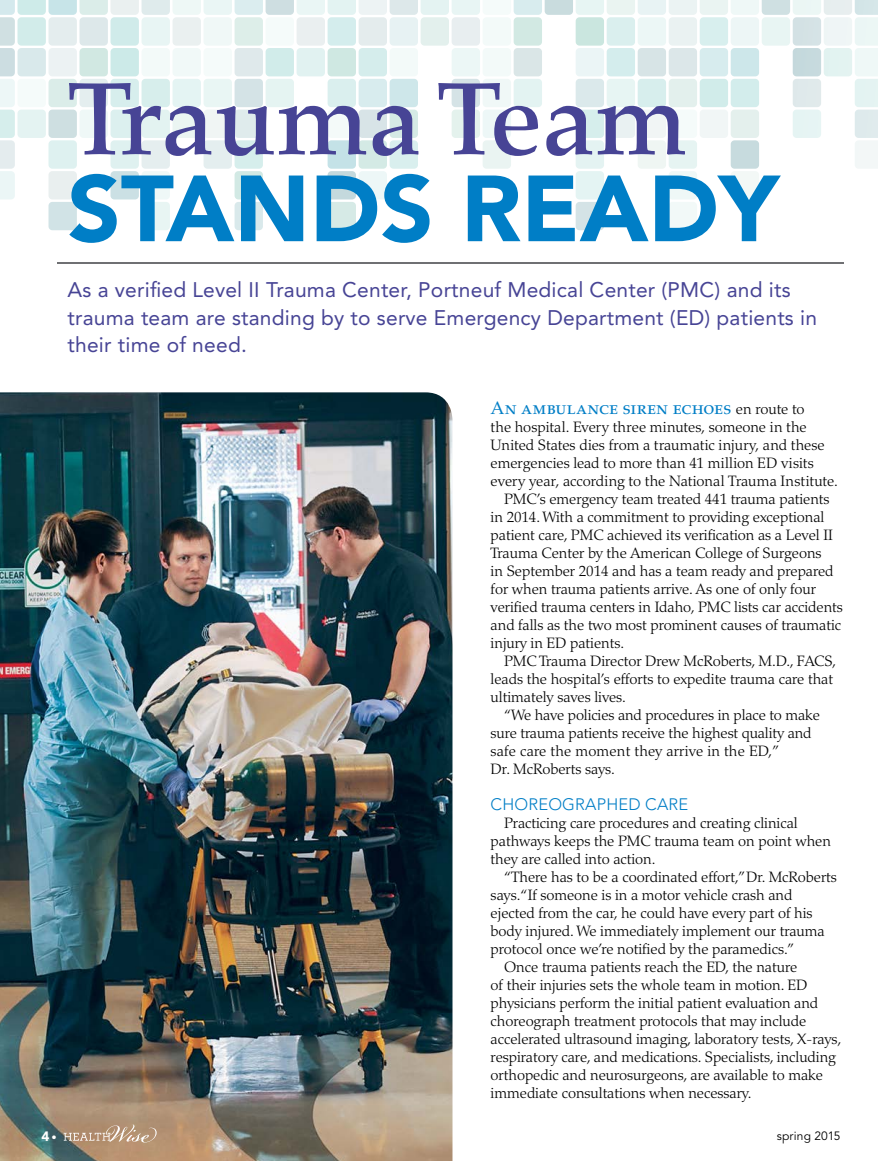
<style>
.page{position:relative;width:878px;height:1161px;background:#fff}
.page>*{position:absolute;margin:0;border:0;box-sizing:border-box;transform-origin:0 0}
.t1{font:500 102.45px "Palatino";letter-spacing:-.005em;color:#474495}
.t2{font:900 92.7px "Avenir";color:#007ec6}
.t3{font:21px/27.6px "Avenir";letter-spacing:.01em;color:#474495}
.t4{font:18px "Palatino SC";letter-spacing:.01em;color:#007ec6}
.t5{font:300 16.5px "Avenir";letter-spacing:.01em;color:#007ec6}
.t6{font:300 15px/18px "Palatino";letter-spacing:-.005em;color:#000}
.t7{font:900 13.5px "Avenir";color:#fff}
.t8{font:12px "Avenir";letter-spacing:.015em;color:#000}
.s1{font-family:"Palatino";font-weight:300;font-size:15px;color:#000}
.s2{font-size:10.5px}
</style>
<div class="page">
<svg style="left:0;top:0;width:878px;height:230px"></svg>
<img style="left:0;top:392px;width:452px;height:769px">
<hr style="left:57px;top:262px;width:786px;height:1px;background:#6f7073">
<svg style="left:64px;top:1125px;width:93px;height:18px;background:#bb9f85"></svg>
<h1 class="t1" style="left:68px;top:59px;width:621px">Trauma Team</h1>
<h2 class="t2" style="left:68px;top:153px;width:713px">STANDS READY</h2>
<h3 class="t3" style="left:68px;top:276px;width:751px">As a verified Level II Trauma Center, Portneuf Medical Center (PMC) and its trauma team are standing by to serve Emergency Department (ED) patients in their time of need.</h3>
<p class="t4" style="left:490px;top:397px;width:315px">An ambulance siren echoes <span class="s1">en route to</span></p>
<p class="t6" style="left:490px;top:418px;width:317px">the hospital. Every three minutes, someone in the</p>
<p class="t6" style="left:490px;top:436px;width:336px">United States dies from a traumatic injury, and these</p>
<p class="t6" style="left:490px;top:454px;width:324px">emergencies lead to more than 41 million ED visits</p>
<p class="t6" style="left:490px;top:472px;width:349px">every year, according to the National Trauma Institute.</p>
<p class="t6" style="left:504px;top:490px;width:327px">PMC’s emergency team treated 441 trauma patients</p>
<p class="t6" style="left:490px;top:508px;width:335px">in 2014. With a commitment to providing exceptional</p>
<p class="t6" style="left:490px;top:526px;width:343px">patient care, PMC achieved its verification as a Level II</p>
<p class="t6" style="left:490px;top:544px;width:332px">Trauma Center by the American College of Surgeons</p>
<p class="t6" style="left:490px;top:562px;width:344px">in September 2014 and has a team ready and prepared</p>
<p class="t6" style="left:490px;top:580px;width:327px">for when trauma patients arrive. As one of only four</p>
<p class="t6" style="left:490px;top:598px;width:354px">verified trauma centers in Idaho, PMC lists car accidents</p>
<p class="t6" style="left:490px;top:616px;width:352px">and falls as the two most prominent causes of traumatic</p>
<p class="t6" style="left:490px;top:634px;width:135px">injury in ED patients.</p>
<p class="t6" style="left:504px;top:652px;width:333px">PMC Trauma Director Drew McRoberts, M.D., FACS,</p>
<p class="t6" style="left:490px;top:670px;width:344px">leads the hospital’s efforts to expedite trauma care that</p>
<p class="t6" style="left:490px;top:688px;width:137px">ultimately saves lives.</p>
<p class="t6" style="left:504px;top:706px;width:317px">“We have policies and procedures in place to make</p>
<p class="t6" style="left:490px;top:724px;width:322px">sure trauma patients receive the highest quality and</p>
<p class="t6" style="left:490px;top:742px;width:290px">safe care the moment they arrive in the ED,”</p>
<p class="t6" style="left:490px;top:760px;width:126px">Dr. McRoberts says.</p>
<p class="t5" style="left:490px;top:795px;width:199px">CHOREOGRAPHED CARE</p>
<p class="t6" style="left:490px;top:814px;width:342px;text-indent:14px">Practicing care procedures and creating clinical pathways keeps the PMC trauma team on point when they are called into action.</p>
<p class="t6" style="left:504px;top:868px;width:334px">“There has to be a coordinated effort,”Dr. McRoberts</p>
<p class="t6" style="left:490px;top:886px;width:303px">says. “If someone is in a motor vehicle crash and</p>
<p class="t6" style="left:490px;top:904px;width:323px">ejected from the car, he could have every part of his</p>
<p class="t6" style="left:490px;top:922px;width:335px">body injured. We immediately implement our trauma</p>
<p class="t6" style="left:490px;top:940px;width:305px">protocol once we’re notified by the paramedics.”</p>
<p class="t6" style="left:504px;top:958px;width:294px">Once trauma patients reach the ED, the nature</p>
<p class="t6" style="left:490px;top:976px;width:318px">of their injuries sets the whole team in motion. ED</p>
<p class="t6" style="left:490px;top:994px;width:329px">physicians perform the initial patient evaluation and</p>
<p class="t6" style="left:490px;top:1012px;width:317px">choreograph treatment protocols that may include</p>
<p class="t6" style="left:490px;top:1030px;width:352px">accelerated ultrasound imaging, laboratory tests, X-rays,</p>
<p class="t6" style="left:490px;top:1048px;width:347px">respiratory care, and medications. Specialists, including</p>
<p class="t6" style="left:490px;top:1066px;width:334px">orthopedic and neurosurgeons, are available to make</p>
<p class="t6" style="left:490px;top:1084px;width:262px">immediate consultations when necessary.</p>
<p class="t7" style="left:41px;top:1128px;width:17px">4<span class="s2">•</span></p>
<p class="t8" style="left:776px;top:1129px;width:65px">spring 2015</p>
</div>
